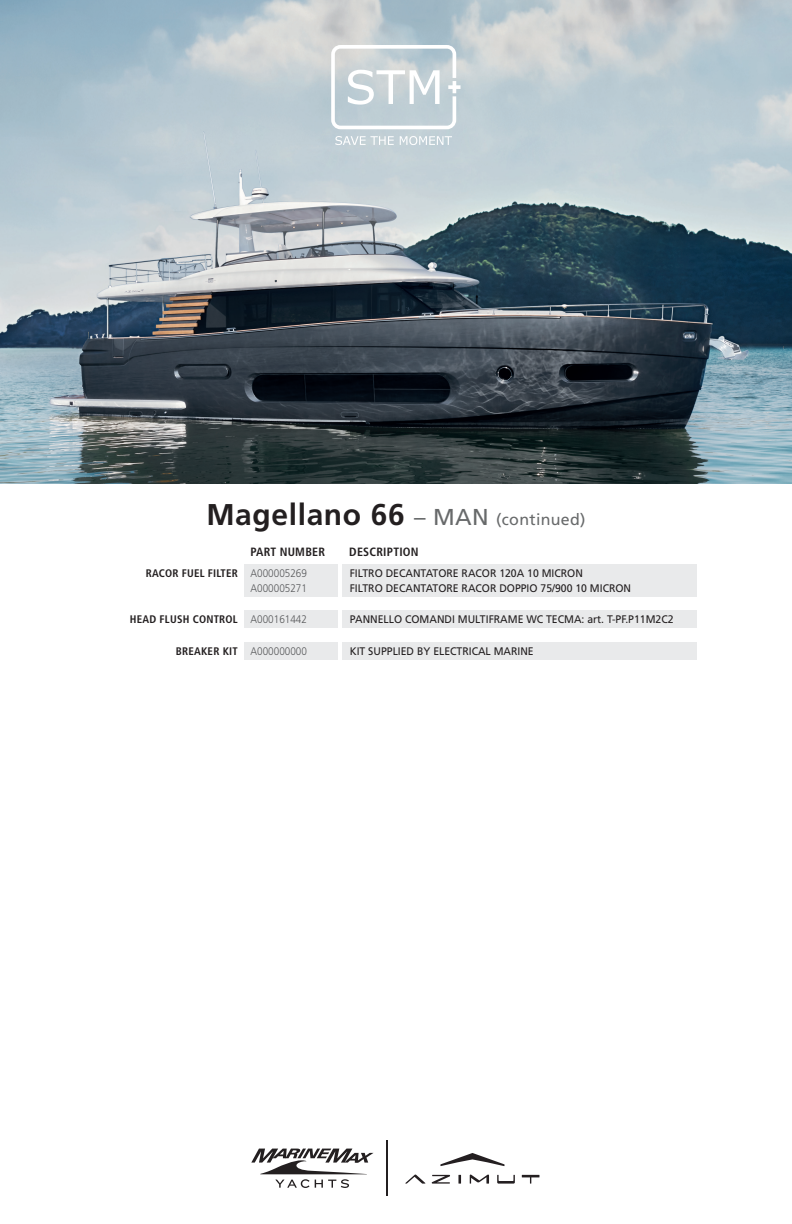
<style>
.page{position:relative;width:792px;height:1224px;background:#fff}
.page>*{position:absolute;margin:0;border:0;box-sizing:border-box;transform-origin:0 0}
.t1{font:700 30px "Frutiger LT Std";letter-spacing:.02em;color:#231f20}
.t2{font:700 condensed 12px "Frutiger LT Std";letter-spacing:.02em;color:#231f20}
.t3{font:11px "Frutiger LT Std";color:#231f20;scale:.95 1}
.t4{font:700 condensed 11px "Frutiger LT Std";letter-spacing:.02em;color:#231f20}
.t5{font:300 11px "Frutiger LT Std";color:#57585a;scale:.9 1}
.s1{font-weight:400;font-size:23px;color:#686a6b}
.s2{font-weight:400;font-size:16px;color:#686a6b}
</style>
<div class="page">
<div style="left:244px;top:610px;width:452px;height:18px;background:#e9eaeb"></div>
<div style="left:244px;top:642px;width:452px;height:18px;background:#e9eaeb"></div>
<div style="left:244px;top:564px;width:452px;height:33px;background:#e9eaeb"></div>
<hr style="left:339px;top:561px;width:3px;height:101px;background:#fff">
<img style="left:0;top:0;width:792px;height:484px">
<svg style="left:335px;top:136px;width:59px;height:9px"></svg>
<svg style="left:400px;top:136px;width:52px;height:9px"></svg>
<svg style="left:331px;top:45px;width:130px;height:84px"></svg>
<svg style="left:251px;top:1149px;width:123px;height:39px"></svg>
<hr style="left:387px;top:1140px;width:1px;height:56px;background:#231f20">
<svg style="left:405px;top:1175px;width:134px;height:9px"></svg>
<svg style="left:440px;top:1153px;width:65px;height:13px"></svg>
<p class="t1" style="left:206px;top:496px;width:381px">Magellano 66 <span class="s1">– MAN</span> <span class="s2">(continued)</span></p>
<p class="t4" style="left:146px;top:567px;width:94px">RACOR FUEL FILTER</p>
<p class="t4" style="left:130px;top:613px;width:110px">HEAD FLUSH CONTROL</p>
<p class="t4" style="left:176px;top:644px;width:64px">BREAKER KIT</p>
<p class="t2" style="left:251px;top:545px;width:76px">PART NUMBER</p>
<p class="t2" style="left:349px;top:545px;width:71px">DESCRIPTION</p>
<p class="t5" style="left:251px;top:567px;width:64px">A000005269</p>
<p class="t5" style="left:251px;top:582px;width:64px">A000005271</p>
<p class="t3" style="left:350px;top:567px;width:247px">FILTRO DECANTATORE RACOR 120A 10 MICRON</p>
<p class="t3" style="left:350px;top:582px;width:298px">FILTRO DECANTATORE RACOR DOPPIO 75/900 10 MICRON</p>
<p class="t5" style="left:251px;top:613px;width:64px">A000161442</p>
<p class="t3" style="left:350px;top:613px;width:342px">PANNELLO COMANDI MULTIFRAME WC TECMA: art. T-PF.P11M2C2</p>
<p class="t5" style="left:251px;top:645px;width:64px">A000000000</p>
<p class="t3" style="left:350px;top:644px;width:195px">KIT SUPPLIED BY ELECTRICAL MARINE</p>
</div>
